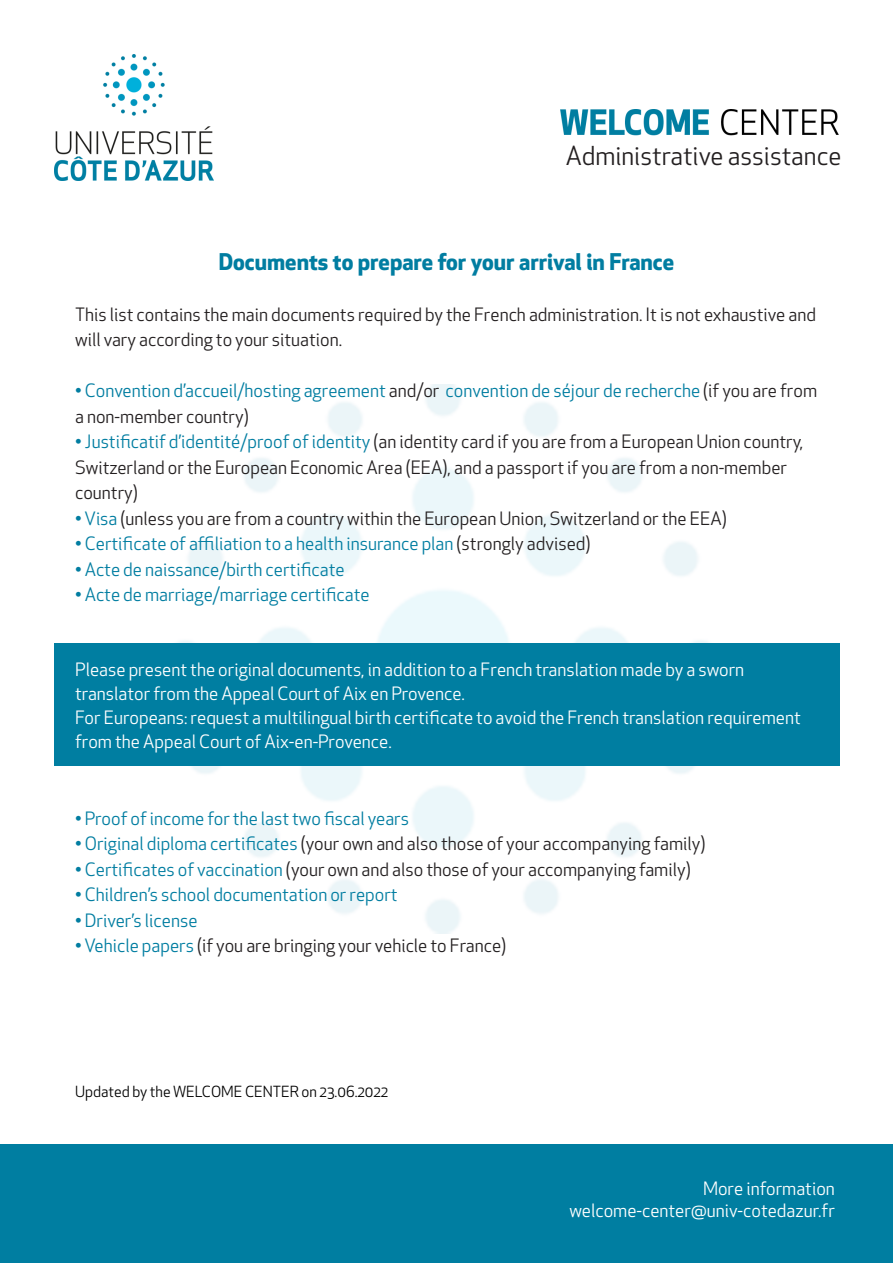
<style>
.page{position:relative;width:893px;height:1263px;background:#fff}
.page>*{position:absolute;margin:0;border:0;box-sizing:border-box;transform-origin:0 0}
.t1{font:25.5px "Apex New";color:#231f20}
.t2{font:700 22.5px "Apex New";color:#017da1}
.t3{font:18px/25.5px "Apex New";color:#231f20}
.t4{font:18px/25.5px "Apex New";color:#017da1}
.t5{font:18px/24px "Apex New";color:#fff}
.t6{font:15px "Apex New";color:#000}
.s1{color:#231f20}
.s2{color:#017da1}
</style>
<div class="page">
<img style="left:561px;top:109px;width:278px;height:27px">
<img style="left:54px;top:54px;width:159px;height:126px">
<div style="left:0;top:1145px;width:893px;height:118px;background:#007ea1"></div>
<div style="left:54px;top:643px;width:785px;height:123px;background:#007ea1"></div>
<p class="t1" style="left:566px;top:140px;width:277px">Administrative assistance</p>
<p class="t2" style="left:219px;top:245px;width:457px">Documents to prepare for your arrival in France</p>
<p class="t3" style="left:75px;top:302px;width:742px">This list contains the main documents required by the French administration. It is not exhaustive and will vary according to your situation.</p>
<p class="t4" style="left:75px;top:378px;width:743px">• Convention d’accueil/hosting agreement <span class="s1">and/or</span> convention de séjour de recherche <span class="s1">(if you are from a non-member country)</span></p>
<p class="t3" style="left:75px;top:429px;width:730px"><span class="s2">• Justificatif d’identité/proof of identity</span> (an identity card if you are from a European Union country,<br>Switzerland or the European Economic Area (EEA), and a passport if you are from a non-member country)</p>
<p class="t3" style="left:75px;top:506px;width:653px"><span class="s2">• Visa</span> (unless you are from a country within the European Union, Switzerland or the EEA)</p>
<p class="t4" style="left:75px;top:531px;width:517px">• Certificate of affiliation to a health insurance plan <span class="s1">(strongly advised)</span></p>
<p class="t4" style="left:75px;top:557px;width:271px">• Acte de naissance/birth certificate</p>
<p class="t4" style="left:75px;top:582px;width:296px">• Acte de marriage/marriage certificate</p>
<p class="t5" style="left:75px;top:658px;width:671px">Please present the original documents, in addition to a French translation made by a sworn translator from the Appeal Court of Aix en Provence.</p>
<p class="t5" style="left:75px;top:706px;width:727px">For Europeans: request a multilingual birth certificate to avoid the French translation requirement from the Appeal Court of Aix-en-Provence.</p>
<p class="t4" style="left:75px;top:806px;width:335px">• Proof of income for the last two fiscal years</p>
<p class="t3" style="left:75px;top:831px;width:632px"><span class="s2">• Original diploma certificates</span> (your own and also those of your accompanying family)</p>
<p class="t3" style="left:75px;top:857px;width:617px"><span class="s2">• Certificates of vaccination</span> (your own and also those of your accompanying family)</p>
<p class="t4" style="left:75px;top:882px;width:324px">• Children’s school documentation or report</p>
<p class="t4" style="left:75px;top:908px;width:124px">• Driver’s license</p>
<p class="t3" style="left:75px;top:933px;width:433px"><span class="s2">• Vehicle papers</span> (if you are bringing your vehicle to France)</p>
<p class="t6" style="left:75px;top:1081px;width:315px">Updated by the WELCOME CENTER on 23.06.2022</p>
<p class="t5" style="left:703px;top:1177px;width:133px">More information</p>
<p class="t5" style="left:569px;top:1198px;width:267px">welcome-center@univ-cotedazur.fr</p>
</div>
